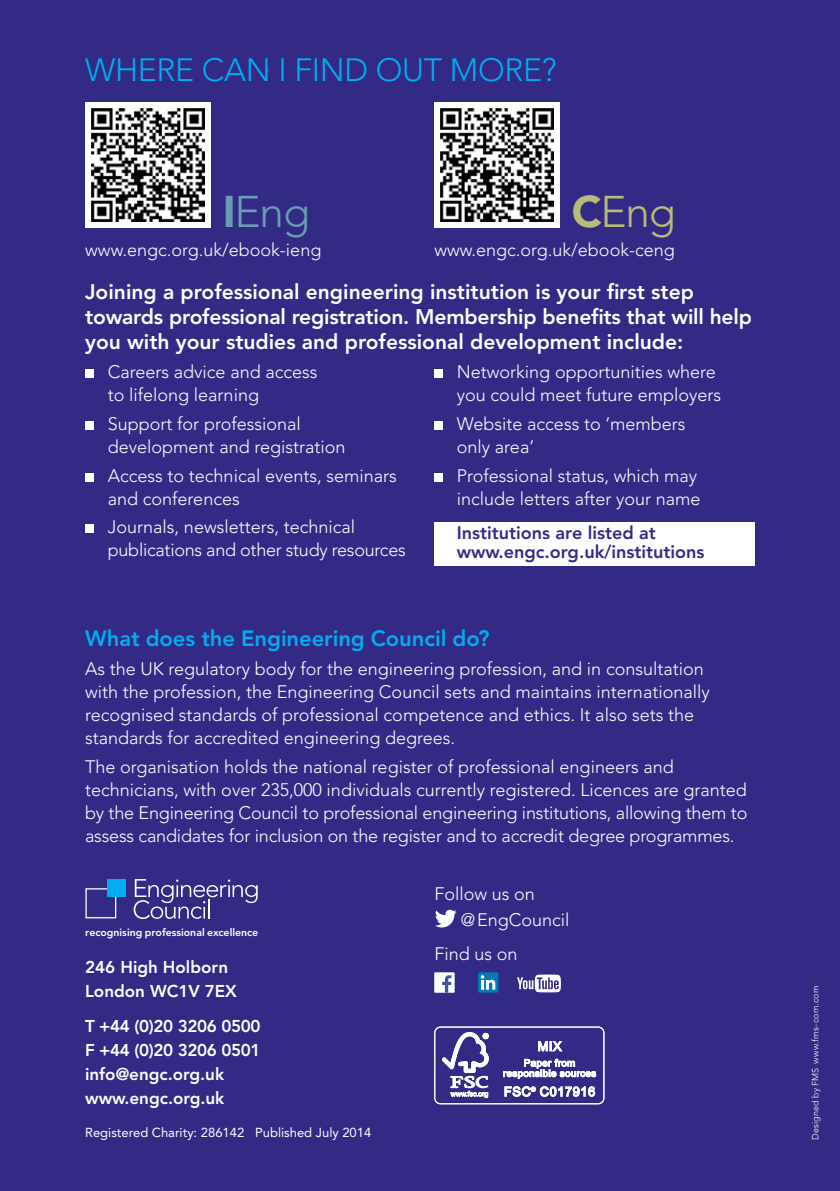
<style>
.page{position:relative;width:840px;height:1191px;background:#fff}
.page>*{position:absolute;margin:0;border:0;box-sizing:border-box;transform-origin:0 0}
.t1{font:300 44px "Avenir LT Std";color:#6b9bb5}
.t2{font:300 44px "Avenir LT Std";color:#baba79}
.t3{font:300 32px "Avenir LT Std";letter-spacing:-.01em;color:#00aeef}
.t4{font:800 22px "Avenir LT Std";letter-spacing:-.005em;color:#00aeef}
.t5{font:800 21px/25px "Avenir LT Std";color:#fff}
.t6{font:300 18px/23px "Avenir LT Std";color:#fff}
.t7{font:800 18px/19px "Avenir LT Std";color:#332a86}
.t8{font:800 17px/24px "Avenir LT Std";letter-spacing:-.02em;color:#fff}
.t9{font:800 17px/24px "Avenir LT Std";color:#fff}
.t10{font:13px "Avenir";color:#fff}
.t11{font:800 10.6px "Avenir LT Std";color:#fff}
.t12{font:300 9px "Avenir LT Std";letter-spacing:.015em;color:#fff}
.s1{font-weight:900}
</style>
<div class="page">
<div style="left:0;top:0;width:839px;height:1191px;background:#332a86"></div>
<svg style="left:435px;top:909px;width:21px;height:18px"></svg>
<svg style="left:434px;top:972px;width:20px;height:20px"></svg>
<div style="left:478px;top:972px;width:20px;height:20px;background:#007bb6"></div>
<svg style="left:480px;top:975px;width:15px;height:14px"></svg>
<svg style="left:517px;top:974px;width:43px;height:18px"></svg>
<svg style="left:133px;top:879px;width:124px;height:40px"></svg>
<div style="left:85px;top:888px;width:31px;height:30px;border:1px solid #fff"></div>
<div style="left:107px;top:879px;width:19px;height:18px;background:#00aeef"></div>
<div style="left:85px;top:102px;width:125px;height:125px;background:#fff"></div>
<img style="left:91px;top:108px;width:114px;height:114px">
<div style="left:434px;top:102px;width:125px;height:125px;background:#fff"></div>
<img style="left:440px;top:108px;width:113px;height:114px">
<div style="left:434px;top:522px;width:320px;height:44px;background:#fff"></div>
<div style="left:85px;top:370px;width:9px;height:8px;background:#fff"></div>
<div style="left:85px;top:421px;width:9px;height:9px;background:#fff"></div>
<div style="left:85px;top:473px;width:9px;height:8px;background:#fff"></div>
<div style="left:85px;top:525px;width:9px;height:8px;background:#fff"></div>
<div style="left:434px;top:370px;width:8px;height:8px;background:#fff"></div>
<div style="left:434px;top:421px;width:8px;height:9px;background:#fff"></div>
<div style="left:434px;top:473px;width:8px;height:8px;background:#fff"></div>
<div style="left:434px;top:1026px;width:170px;height:78px;border:1px solid #fff;border-radius:6px"></div>
<svg style="left:442px;top:1032px;width:46px;height:66px"></svg>
<svg style="left:538px;top:1041px;width:24px;height:11px"></svg>
<svg style="left:503px;top:1058px;width:93px;height:21px"></svg>
<svg style="left:504px;top:1086px;width:90px;height:10px"></svg>
<h2 class="t3" style="left:85px;top:51px;width:473px">WHERE CAN I FIND OUT MORE?</h2>
<h1 class="t2" style="left:571px;top:186px;width:105px"><span class="s1">C</span>Eng</h1>
<p class="t6" style="left:434px;top:238px;width:242px">www.engc.org.uk/ebook-ceng</p>
<p class="t5" style="left:85px;top:280px;width:668px">Joining a professional engineering institution is your first step towards professional registration. Membership benefits that will help you with your studies and professional development include:</p>
<p class="t6" style="left:108px;top:360px;width:211px">Careers advice and access to lifelong learning</p>
<p class="t6" style="left:108px;top:412px;width:239px">Support for professional development and registration</p>
<p class="t6" style="left:108px;top:464px;width:290px">Access to technical events, seminars and conferences</p>
<p class="t6" style="left:108px;top:515px;width:299px">Journals, newsletters, technical publications and other study resources</p>
<h1 class="t1" style="left:222px;top:186px;width:89px"><span class="s1">I</span>Eng</h1>
<p class="t6" style="left:85px;top:238px;width:237px">www.engc.org.uk/ebook-ieng</p>
<p class="t6" style="left:456px;top:360px;width:266px">Networking opportunities where you could meet future employers</p>
<p class="t6" style="left:456px;top:412px;width:230px">Website access to ‘members only area’</p>
<p class="t6" style="left:456px;top:464px;width:245px">Professional status, which may include letters after your name</p>
<p class="t7" style="left:456px;top:523px;width:249px">Institutions are listed at www.engc.org.uk/institutions</p>
<p class="t4" style="left:85px;top:625px;width:406px">What does the Engineering Council do?</p>
<p class="t6" style="left:85px;top:657px;width:625px">As the UK regulatory body for the engineering profession, and in consultation with the profession, the Engineering Council sets and maintains internationally recognised standards of professional competence and ethics. It also sets the standards for accredited engineering degrees.</p>
<p class="t6" style="left:85px;top:755px;width:663px">The organisation holds the national register of professional engineers and technicians, with over 235,000 individuals currently registered. Licences are granted by the Engineering Council to professional engineering institutions, allowing them to assess candidates for inclusion on the register and to accredit degree programmes.</p>
<p class="t11" style="left:85px;top:926px;width:174px">recognising professional excellence</p>
<p class="t9" style="left:85px;top:955px;width:153px">246 High Holborn<br>London WC1V 7EX</p>
<p class="t8" style="left:85px;top:1014px;width:177px">T +44 (0)20 3206 0500<br>F +44 (0)20 3206 0501 info@engc.org.uk www.engc.org.uk</p>
<p class="t10" style="left:85px;top:1124px;width:287px">Registered Charity: 286142 Published July 2014</p>
<p class="t6" style="left:460px;top:880px;width:110px;line-height:25.8px;text-indent:-27px">Follow us on @EngCouncil</p>
<p class="t6" style="left:434px;top:942px;width:85px">Find us on</p>
<p class="t12" style="left:809px;top:1140px;width:156px;rotate:-90deg">Designed by FMS www.fms-com.com</p>
</div>
